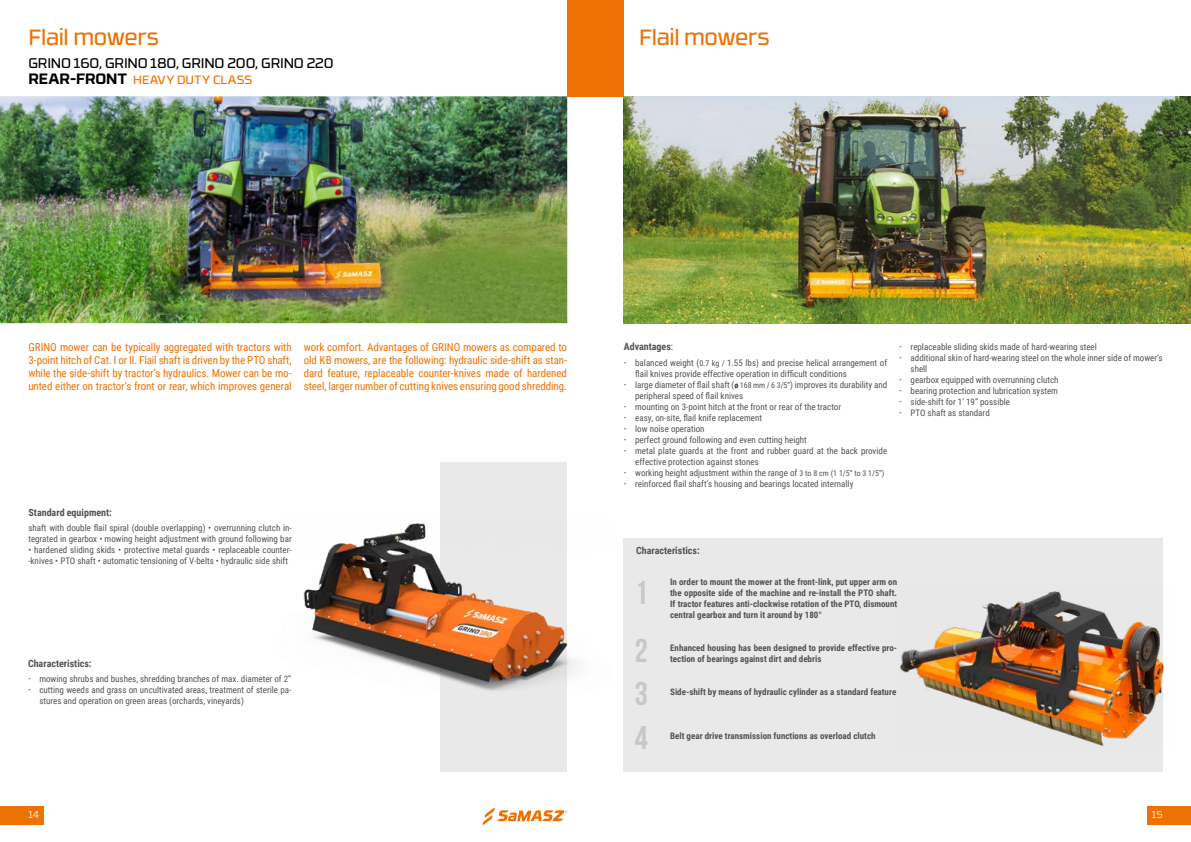
<style>
.page{position:relative;width:1191px;height:842px;background:#fff}
.page>*{position:absolute;margin:0;border:0;box-sizing:border-box;transform-origin:0 0}
.t1{font:700 33px/58.1px "Bebas Neue";color:#c8c8c8}
.t2{font:22px "RB No 3.1";letter-spacing:-.015em;color:#ee7203}
.t3{font:14px "RB No 3.1";letter-spacing:-.01em;color:#000}
.t4{font:12px "RB No 3.1";letter-spacing:.02em;color:#ee7203}
.t5{font:11px/13px "Roboto Condensed";letter-spacing:-.005em;color:#ee7203;text-align:justify}
.t6{font:700 10px "Roboto Condensed";color:#525355}
.t7{font:300 10px "RB No 3.1";color:#fff}
.t8{font:9px/11px "Roboto Condensed";color:#525355}
.t9{font:700 9px/11px "Roboto Condensed";color:#525355;text-align:justify}
.s1{font-weight:700;font-size:15px;color:#000}
.s2{font-weight:400}
.s3{font-family:"Encode Sans Narrow";color:#706f6f}
.s4{font-size:8px}
.s5{font-size:8px;color:#000}
</style>
<div class="page">
<div style="left:1146px;top:806px;width:45px;height:19px;background:#ee7203"></div>
<div style="left:0;top:806px;width:44px;height:19px;background:#ee7203"></div>
<svg style="left:482px;top:807px;width:85px;height:18px"></svg>
<div style="left:440px;top:462px;width:127px;height:309px;background:#e9e9e9"></div>
<div style="left:623px;top:538px;width:539px;height:233px;background:#e9e9e9"></div>
<img style="left:624px;top:96px;width:567px;height:227px">
<img style="left:0;top:96px;width:567px;height:227px">
<div style="left:567px;top:0;width:57px;height:96px;background:#ee7203"></div>
<img style="left:303px;top:523px;width:275px;height:168px">
<img style="left:900px;top:584px;width:264px;height:166px">
<h2 class="t2" style="left:28px;top:20px;width:132px">Flail mowers</h2>
<h2 class="t2" style="left:639px;top:20px;width:132px">Flail mowers</h2>
<h3 class="t3" style="left:28px;top:52px;width:307px">GRINO 160, GRINO 180, GRINO 200, GRINO 220</h3>
<h3 class="t4" style="left:28px;top:70px;width:225px"><span class="s1">REAR-FRONT</span> HEAVY DUTY CLASS</h3>
<p class="t5" style="left:28px;top:340px;width:265px">GRINO mower can be typically aggregated with tractors with 3-point hitch of Cat. I or II. Flail shaft is driven by the PTO shaft, while the side-shift by tractor’s hydraulics. Mower can be mo&shy;unted either on tractor’s front or rear, which improves general</p>
<p class="t5" style="left:304px;top:340px;width:265px">work comfort. Advantages of GRINO mowers as compared to old KB mowers, are the following: hydraulic side-shift as stan&shy;dard feature, replaceable counter-knives made of hardened steel, larger number of cutting knives ensuring good shredding.</p>
<p class="t6" style="left:624px;top:340px;width:51px">Advantages<span class="s2">:</span></p>
<p class="t8" style="left:635px;top:357px;width:253px;text-indent:-11px"><span class="s3">•</span> balanced weight (<span class="s4">0.7 kg /</span> 1.55 lbs) and precise helical arrangement of flail knives provide effective operation in difficult conditions</p>
<p class="t8" style="left:635px;top:379px;width:253px;text-indent:-11px"><span class="s3">•</span> large diameter of flail shaft (<span class="s5">ø</span> <span class="s4">168 mm / 6 3/5”</span>) improves its durability and peripheral speed of flail knives</p>
<p class="t8" style="left:624px;top:401px;width:219px"><span class="s3">•</span> mounting on 3-point hitch at the front or rear of the tractor</p>
<p class="t8" style="left:624px;top:412px;width:140px"><span class="s3">•</span> easy, on-site, flail knife replacement</p>
<p class="t8" style="left:624px;top:423px;width:82px"><span class="s3">•</span> low noise operation</p>
<p class="t8" style="left:624px;top:434px;width:184px"><span class="s3">•</span> perfect ground following and even cutting height</p>
<p class="t8" style="left:635px;top:445px;width:253px;text-indent:-11px"><span class="s3">•</span> metal plate guards at the front and rubber guard at the back provide effective protection against stones</p>
<p class="t8" style="left:624px;top:467px;width:262px"><span class="s3">•</span> working height adjustment within the range of <span class="s4">3 to 8 cm (1 1/5” to 3 1/5”)</span></p>
<p class="t8" style="left:624px;top:478px;width:231px"><span class="s3">•</span> reinforced flail shaft’s housing and bearings located internally</p>
<p class="t8" style="left:899px;top:341px;width:199px"><span class="s3">•</span> replaceable sliding skids made of hard-wearing steel</p>
<p class="t8" style="left:910px;top:352px;width:253px;text-indent:-11px"><span class="s3">•</span> additional skin of hard-wearing steel on the whole inner side of mower’s shell</p>
<p class="t8" style="left:899px;top:374px;width:161px"><span class="s3">•</span> gearbox equipped with overrunning clutch</p>
<p class="t8" style="left:899px;top:385px;width:160px"><span class="s3">•</span> bearing protection and lubrication system</p>
<p class="t8" style="left:899px;top:396px;width:112px"><span class="s3">•</span> side-shift for 1’ 19” possible</p>
<p class="t8" style="left:899px;top:407px;width:92px"><span class="s3">•</span> PTO shaft as standard</p>
<p class="t6" style="left:28px;top:505px;width:85px">Standard equipment:</p>
<p class="t8" style="left:28px;top:522px;width:265px">shaft with double flail spiral (double overlapping) • overrunning clutch in&shy;tegrated in gearbox • mowing height adjustment with ground following bar</p>
<p class="t8" style="left:28px;top:544px;width:265px">• hardened sliding skids • protective metal guards • replaceable counter--knives • PTO shaft • automatic tensioning of V-belts • hydraulic side shift</p>
<p class="t6" style="left:28px;top:656px;width:65px">Characteristics:</p>
<p class="t8" style="left:28px;top:673px;width:265px"><span class="s3">•</span> mowing shrubs and bushes, shredding branches of max. diameter of 2”</p>
<p class="t8" style="left:39px;top:684px;width:253px;text-indent:-11px"><span class="s3">•</span> cutting weeds and grass on uncultivated areas, treatment of sterile pa&shy;stures and operation on green areas (orchards, vineyards)</p>
<p class="t6" style="left:636px;top:544px;width:65px">Characteristics:</p>
<p class="t9" style="left:670px;top:576px;width:228px">In order to mount the mower at the front-link, put upper arm on the opposite side of the machine and re-install the PTO shaft.<br>If tractor features anti-clockwise rotation of the PTO, dismount central gearbox and turn it around by 180°</p>
<p class="t9" style="left:670px;top:642px;width:228px">Enhanced housing has been designed to provide effective pro&shy;tection of bearings against dirt and debris</p>
<p class="t9" style="left:670px;top:686px;width:228px">Side-shift by means of hydraulic cylinder as a standard feature</p>
<p class="t9" style="left:670px;top:730px;width:207px">Belt gear drive transmission functions as overload clutch</p>
<h1 class="t1" style="left:634px;top:563px;width:15px">1<br>2</h1>
<h1 class="t1" style="left:634px;top:671px;width:15px;line-height:43.7px">3<br>4</h1>
<p class="t7" style="left:28px;top:807px;width:12px">14</p>
<p class="t7" style="left:1152px;top:807px;width:12px">15</p>
</div>
